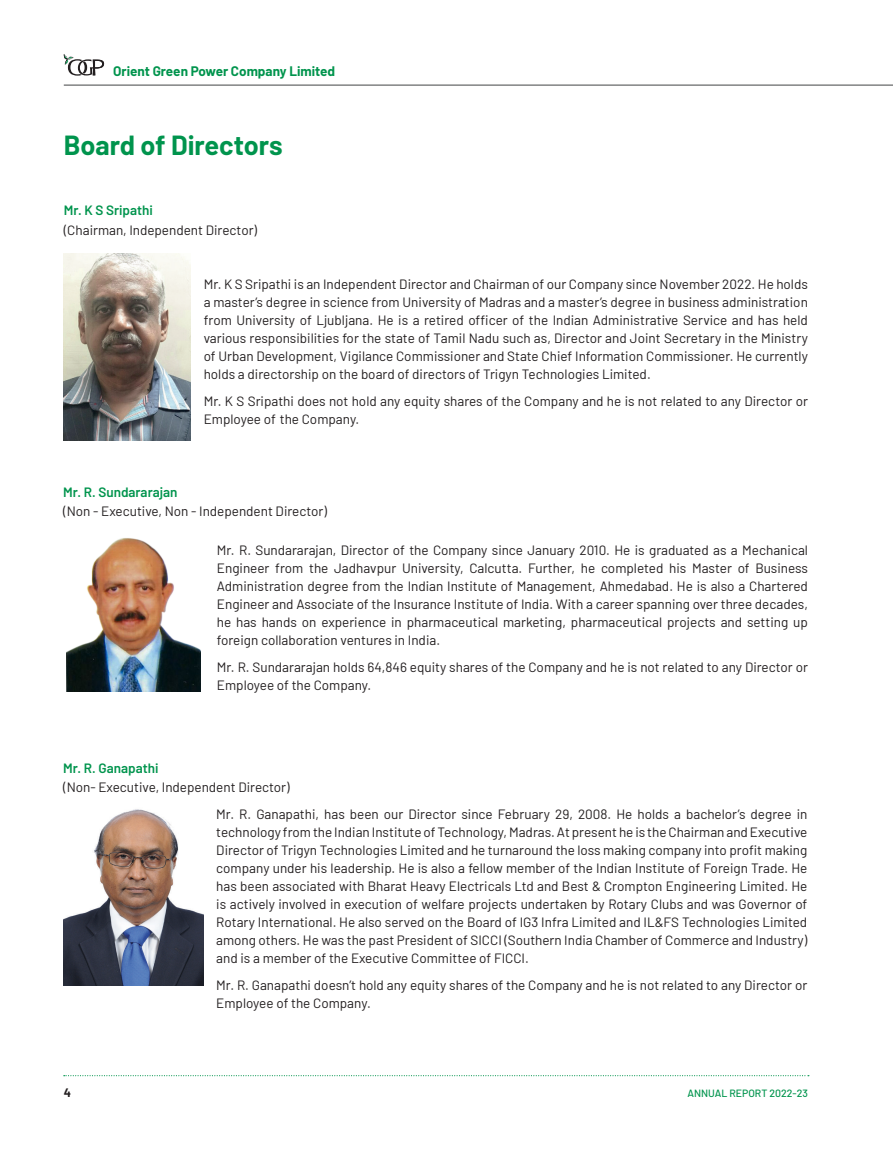
<style>
.page{position:relative;width:893px;height:1149px;background:#fff}
.page>*{position:absolute;margin:0;border:0;box-sizing:border-box;transform-origin:0 0}
.t1{font:700 27px "Barlow";color:#00944d}
.t2{font:13.5px/18px "Barlow";color:#231f20}
.t3{font:700 13.5px "Barlow";color:#00944d}
.t4{font:700 12px "Barlow";color:#231f20}
.t5{font:500 10.5px "Barlow";color:#00944d}
.s1{font-weight:600;color:#00944d}
</style>
<div class="page">
<hr style="left:64px;top:84px;width:829px;height:2px;background:#57585a">
<svg style="left:64px;top:54px;width:40px;height:22px"></svg>
<img style="left:63px;top:809px;width:141px;height:175px">
<img style="left:64px;top:253px;width:127px;height:187px">
<img style="left:67px;top:538px;width:134px;height:153px">
<p class="t3" style="left:113px;top:61px;width:224px">Orient Green Power Company Limited</p>
<p class="t1" style="left:64px;top:125px;width:220px">Board of Directors</p>
<p class="t2" style="left:64px;top:199px;width:195px;line-height:19.5px"><span class="s1">Mr. K S Sripathi<br></span>(Chairman, Independent Director)</p>
<p class="t2" style="left:204px;top:274px;width:606px;text-align:justify">Mr. K S Sripathi is an Independent Director and Chairman of our Company since November 2022. He holds a master’s degree in science from University of Madras and a master’s degree in business administration from University of Ljubljana. He is a retired officer of the Indian Administrative Service and has held various responsibilities for the state of Tamil Nadu such as, Director and Joint Secretary in the Ministry of Urban Development, Vigilance Commissioner and State Chief Information Commissioner. He currently holds a directorship on the board of directors of Trigyn Technologies Limited.</p>
<p class="t2" style="left:204px;top:391px;width:606px">Mr. K S Sripathi does not hold any equity shares of the Company and he is not related to any Director or<br>Employee of the Company.</p>
<p class="t2" style="left:63px;top:481px;width:265px;line-height:19.5px"><span class="s1">Mr. R. Sundararajan<br></span>(Non - Executive, Non - Independent Director)</p>
<p class="t2" style="left:217px;top:540px;width:593px;text-align:justify">Mr. R. Sundararajan, Director of the Company since January 2010. He is graduated as a Mechanical Engineer from the Jadhavpur University, Calcutta. Further, he completed his Master of Business Administration degree from the Indian Institute of Management, Ahmedabad. He is also a Chartered Engineer and Associate of the Insurance Institute of India. With a career spanning over three decades, he has hands on experience in pharmaceutical marketing, pharmaceutical projects and setting up foreign collaboration ventures in India.</p>
<p class="t2" style="left:217px;top:657px;width:593px">Mr. R. Sundararajan holds 64,846 equity shares of the Company and he is not related to any Director or<br>Employee of the Company.</p>
<p class="t2" style="left:63px;top:757px;width:228px;line-height:19.5px"><span class="s1">Mr. R. Ganapathi<br></span>(Non- Executive, Independent Director)</p>
<p class="t2" style="left:216px;top:803px;width:593px;text-align:justify">Mr. R. Ganapathi, has been our Director since February 29, 2008. He holds a bachelor’s degree in technology from the Indian Institute of Technology, Madras. At present he is the Chairman and Executive Director of Trigyn Technologies Limited and he turnaround the loss making company into profit making company under his leadership. He is also a fellow member of the Indian Institute of Foreign Trade. He has been associated with Bharat Heavy Electricals Ltd and Best &amp; Crompton Engineering Limited. He is actively involved in execution of welfare projects undertaken by Rotary Clubs and was Governor of Rotary International. He also served on the Board of IG3 Infra Limited and IL&amp;FS Technologies Limited among others. He was the past President of SICCI (Southern India Chamber of Commerce and Industry) and is a member of the Executive Committee of FICCI.</p>
<p class="t2" style="left:216px;top:974px;width:592px">Mr. R. Ganapathi doesn’t hold any equity shares of the Company and he is not related to any Director or<br>Employee of the Company.</p>
<p class="t4" style="left:64px;top:1083px;width:9px">4</p>
<p class="t5" style="left:688px;top:1084px;width:122px">ANNUAL REPORT 2022-23</p>
</div>
